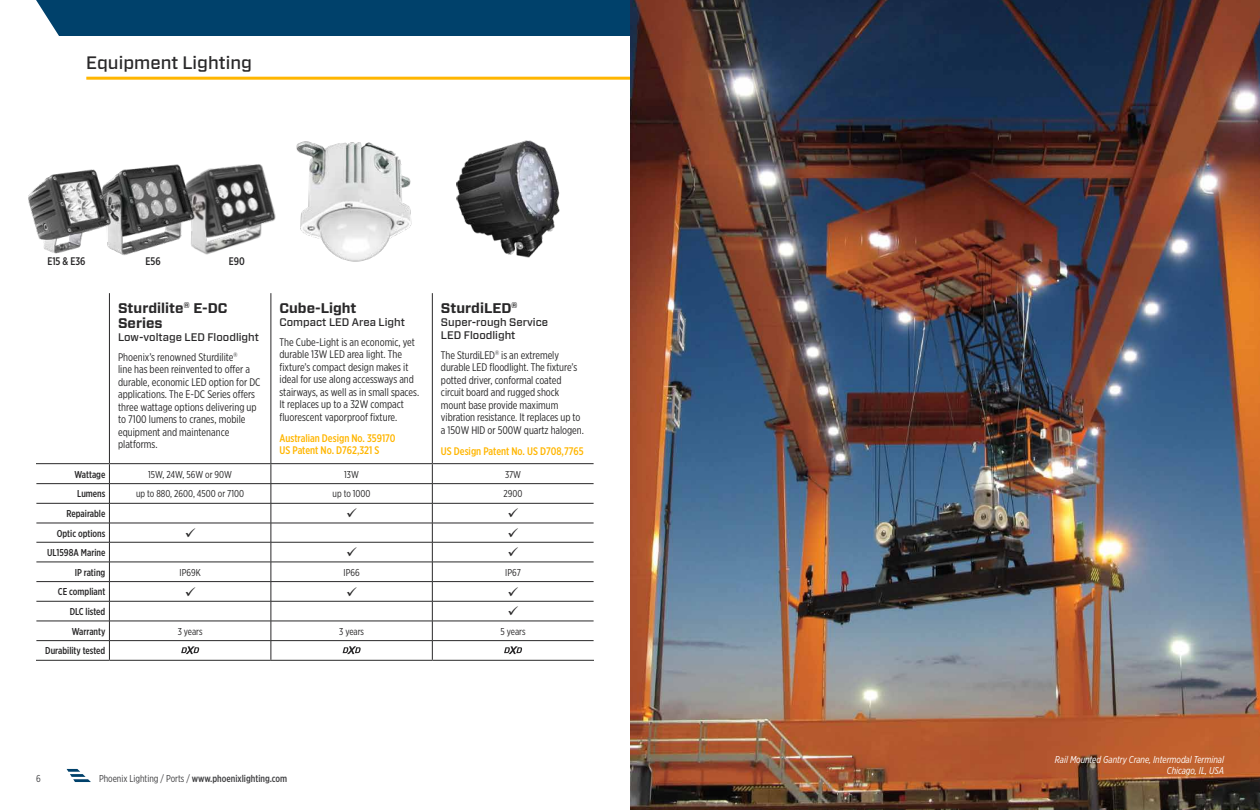
<style>
.page{position:relative;width:1260px;height:810px;background:#fff}
.page>*{position:absolute;margin:0;border:0;box-sizing:border-box;transform-origin:0 0}
.t1{font:500 18px "Forza";color:#292829}
.t2{font:700 14px/15px "Forza";color:#292829}
.t3{font:11px/12.5px "Gotham X Narrow";color:#292829}
.t4{font:500 11px/13.2px "Forza";color:#292829}
.t5{font:500 11px/12.5px "Gotham X Narrow";color:#ffb600}
.t6{font:500 11px "Gotham X Narrow";color:#292829}
.t7{font:500 10px "Gotham X Narrow";color:#292829}
.t8{font:10px "Gotham X Narrow";color:#292829}
.t9{font:italic 10px/11.5px "Gotham X Narrow";color:#fff;text-align:right}
.t10{font:500 10px "Gotham X Narrow";color:#404042}
.t11{font:10px "Gotham X Narrow";color:#404042}
.s1{font-weight:400}
</style>
<div class="page">
<svg style="left:67px;top:769px;width:24px;height:13px"></svg>
<hr style="left:86px;top:77px;width:544px;height:3px;background:#ffb600">
<hr style="left:109px;top:293px;width:1px;height:170px;background:#292829">
<hr style="left:271px;top:293px;width:1px;height:170px;background:#292829">
<hr style="left:432px;top:293px;width:1px;height:170px;background:#292829">
<hr style="left:36px;top:483px;width:73px;height:1px;background:#292829">
<hr style="left:109px;top:483px;width:162px;height:1px;background:#292829">
<hr style="left:271px;top:483px;width:161px;height:1px;background:#292829">
<hr style="left:432px;top:483px;width:162px;height:1px;background:#292829">
<hr style="left:36px;top:503px;width:73px;height:1px;background:#292829">
<hr style="left:109px;top:503px;width:162px;height:1px;background:#292829">
<hr style="left:271px;top:503px;width:161px;height:1px;background:#292829">
<hr style="left:432px;top:503px;width:162px;height:1px;background:#292829">
<hr style="left:36px;top:523px;width:73px;height:1px;background:#292829">
<hr style="left:109px;top:523px;width:162px;height:1px;background:#292829">
<hr style="left:271px;top:523px;width:161px;height:1px;background:#292829">
<hr style="left:432px;top:523px;width:162px;height:1px;background:#292829">
<hr style="left:36px;top:542px;width:73px;height:1px;background:#292829">
<hr style="left:109px;top:542px;width:162px;height:1px;background:#292829">
<hr style="left:271px;top:542px;width:161px;height:1px;background:#292829">
<hr style="left:432px;top:542px;width:162px;height:1px;background:#292829">
<hr style="left:36px;top:562px;width:73px;height:1px;background:#292829">
<hr style="left:109px;top:562px;width:162px;height:1px;background:#292829">
<hr style="left:271px;top:562px;width:161px;height:1px;background:#292829">
<hr style="left:432px;top:562px;width:162px;height:1px;background:#292829">
<hr style="left:36px;top:581px;width:73px;height:1px;background:#292829">
<hr style="left:109px;top:581px;width:162px;height:1px;background:#292829">
<hr style="left:271px;top:581px;width:161px;height:1px;background:#292829">
<hr style="left:432px;top:581px;width:162px;height:1px;background:#292829">
<hr style="left:36px;top:601px;width:73px;height:1px;background:#292829">
<hr style="left:109px;top:601px;width:162px;height:1px;background:#292829">
<hr style="left:271px;top:601px;width:161px;height:1px;background:#292829">
<hr style="left:432px;top:601px;width:162px;height:1px;background:#292829">
<hr style="left:36px;top:621px;width:73px;height:1px;background:#292829">
<hr style="left:109px;top:621px;width:162px;height:1px;background:#292829">
<hr style="left:271px;top:621px;width:161px;height:1px;background:#292829">
<hr style="left:432px;top:621px;width:162px;height:1px;background:#292829">
<svg style="left:109px;top:464px;width:1px;height:196px"></svg>
<svg style="left:271px;top:464px;width:1px;height:196px"></svg>
<hr style="left:36px;top:463px;width:73px;height:1px;background:#292829">
<svg style="left:432px;top:464px;width:1px;height:196px"></svg>
<hr style="left:36px;top:640px;width:73px;height:1px;background:#292829">
<hr style="left:109px;top:640px;width:162px;height:1px;background:#292829">
<hr style="left:271px;top:640px;width:161px;height:1px;background:#292829">
<hr style="left:432px;top:640px;width:162px;height:1px;background:#292829">
<hr style="left:36px;top:660px;width:73px;height:1px;background:#292829">
<hr style="left:109px;top:660px;width:162px;height:1px;background:#292829">
<hr style="left:271px;top:660px;width:161px;height:1px;background:#292829">
<hr style="left:109px;top:463px;width:162px;height:1px;background:#292829">
<hr style="left:271px;top:463px;width:161px;height:1px;background:#292829">
<hr style="left:432px;top:463px;width:162px;height:1px;background:#292829">
<hr style="left:432px;top:660px;width:162px;height:1px;background:#292829">
<svg style="left:181px;top:646px;width:18px;height:8px"></svg>
<svg style="left:343px;top:646px;width:18px;height:8px"></svg>
<svg style="left:504px;top:646px;width:18px;height:8px"></svg>
<div style="left:36px;top:0;width:594px;height:36px;background:#00416b"></div>
<img style="left:630px;top:0;width:630px;height:810px">
<img style="left:197px;top:164px;width:79px;height:91px">
<img style="left:116px;top:164px;width:81px;height:91px">
<img style="left:28px;top:169px;width:88px;height:85px">
<img style="left:456px;top:141px;width:104px;height:117px">
<img style="left:296px;top:141px;width:116px;height:121px">
<h1 class="t1" style="left:86px;top:51px;width:167px">Equipment Lighting</h1>
<p class="t6" style="left:47px;top:255px;width:40px">E15 &amp; E36</p>
<p class="t6" style="left:146px;top:255px;width:17px">E56</p>
<p class="t6" style="left:229px;top:255px;width:17px">E90</p>
<p class="t2" style="left:118px;top:301px;width:111px">Sturdilite<sup>®</sup> E-DC<br>Series</p>
<p class="t4" style="left:118px;top:331px;width:143px">Low-voltage LED Floodlight</p>
<p class="t3" style="left:118px;top:350px;width:144px">Phoenix’s renowned Sturdilite<sup>®<br></sup>line has been reinvented to offer a durable, economic LED option for DC applications. The E-DC Series offers three wattage options delivering up to 7100 lumens to cranes, mobile equipment and maintenance platforms.</p>
<p class="t2" style="left:280px;top:301px;width:79px">Cube-Light</p>
<p class="t4" style="left:280px;top:316px;width:127px">Compact LED Area Light</p>
<p class="t3" style="left:280px;top:335px;width:141px">The Cube-Light is an economic, yet durable 13W LED area light. The fixture’s compact design makes it ideal for use along accessways and stairways, as well as in small spaces.<br>It replaces up to a 32W compact fluorescent vaporproof fixture.</p>
<p class="t5" style="left:280px;top:432px;width:118px">Australian Design No. 359170<br>US Patent No. D762,321 S</p>
<p class="t2" style="left:441px;top:301px;width:78px">SturdiLED<sup>®</sup></p>
<p class="t4" style="left:441px;top:316px;width:109px">Super-rough Service<br>LED Floodlight</p>
<p class="t3" style="left:441px;top:349px;width:144px">The SturdiLED<sup>®</sup> is an extremely durable LED floodlight. The fixture’s potted driver, conformal coated circuit board and rugged shock mount base provide maximum vibration resistance. It replaces up to a 150W HID or 500W quartz halogen.</p>
<p class="t5" style="left:441px;top:445px;width:144px">US Design Patent No. US D708,7765</p>
<p class="t7" style="left:74px;top:468px;width:33px">Wattage</p>
<p class="t8" style="left:148px;top:468px;width:85px">15W, 24W, 56W or 90W</p>
<p class="t8" style="left:344px;top:468px;width:16px">13W</p>
<p class="t8" style="left:505px;top:468px;width:18px">37W</p>
<p class="t7" style="left:77px;top:488px;width:30px">Lumens</p>
<p class="t8" style="left:136px;top:488px;width:110px">up to 880, 2600, 4500 or 7100</p>
<p class="t8" style="left:333px;top:488px;width:40px">up to 1000</p>
<p class="t8" style="left:504px;top:488px;width:20px">2900</p>
<p class="t7" style="left:66px;top:508px;width:40px">Repairable</p>
<p class="t7" style="left:57px;top:527px;width:50px">Optic options</p>
<p class="t7" style="left:47px;top:546px;width:60px">UL1598A Marine</p>
<p class="t7" style="left:75px;top:566px;width:32px">IP rating</p>
<p class="t8" style="left:180px;top:566px;width:23px">IP69K</p>
<p class="t8" style="left:343px;top:566px;width:18px">IP66</p>
<p class="t8" style="left:505px;top:566px;width:17px">IP67</p>
<p class="t7" style="left:58px;top:586px;width:49px">CE compliant</p>
<p class="t7" style="left:70px;top:606px;width:37px">DLC listed</p>
<p class="t7" style="left:72px;top:625px;width:35px">Warranty</p>
<p class="t8" style="left:178px;top:625px;width:26px">3 years</p>
<p class="t8" style="left:339px;top:625px;width:26px">3 years</p>
<p class="t8" style="left:501px;top:625px;width:27px">5 years</p>
<p class="t7" style="left:45px;top:645px;width:62px">Durability tested</p>
<p class="t11" style="left:36px;top:773px;width:6px">6</p>
<p class="t10" style="left:99px;top:772px;width:190px"><span class="s1">Phoenix Lighting / Ports /</span> www.phoenixlighting.com</p>
<p class="t9" style="left:1055px;top:753px;width:171px">Rail Mounted Gantry Crane, Intermodal Terminal<br>Chicago, IL, USA</p>
</div>
